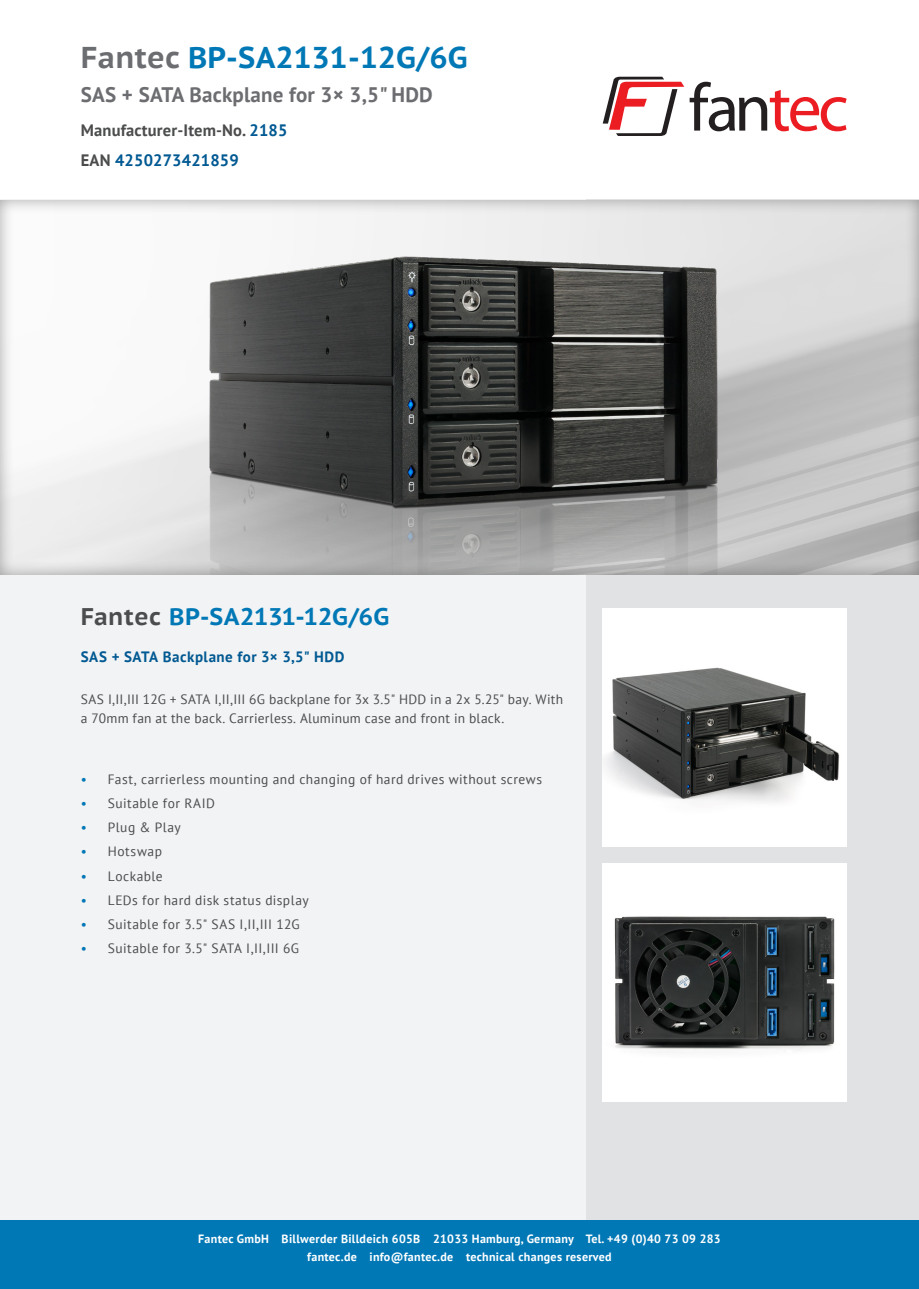
<style>
.page{position:relative;width:919px;height:1289px;background:#fff}
.page>*{position:absolute;margin:0;border:0;box-sizing:border-box;transform-origin:0 0}
.t1{font:700 30px "PT Sans Caption";letter-spacing:.01em;color:#0078b6}
.Überschrift{font:700 24px "PT Sans Caption";letter-spacing:.015em;color:#0078b6}
.t2{font:700 21px "PT Sans";letter-spacing:.01em;color:#6c6d70}
.t3{font:700 16.5px/30px "PT Sans";letter-spacing:.01em;color:#4b4c4d}
.Kurzbeschreibung___Daten{font:700 15px "PT Sans";letter-spacing:.03em;color:#005992}
.Fließtext_DE{font:13.5px/19.5px "PT Sans";letter-spacing:.03em;color:#4b4c4d}
.t4{font:700 12px/18px "PT Sans";letter-spacing:.025em;color:#fff;text-align:center}
.s1{color:#6c6d70}
.s2{color:#005992}
.s3{color:#4b4c4d}
.s4{color:#0078b6}
</style>
<div class="page">
<div style="left:585px;top:200px;width:333px;height:1088px;background:#e1e2e4"></div>
<div style="left:0;top:200px;width:585px;height:1088px;background:#f2f3f4"></div>
<div style="left:0;top:1220px;width:918px;height:68px;background:#0078b6"></div>
<div style="left:0;top:199px;width:918px;height:377px;background:#231f20;opacity:.5"></div>
<svg style="left:602px;top:77px;width:244px;height:59px"></svg>
<img style="left:602px;top:863px;width:244px;height:238px">
<img style="left:602px;top:608px;width:244px;height:238px">
<img style="left:187px;top:217px;width:553px;height:357px">
<h1 class="t1" style="left:81px;top:37px;width:388px"><span class="s1">Fantec</span> BP-SA2131-12G/6G</h1>
<h3 class="t2" style="left:81px;top:81px;width:353px">SAS + SATA Backplane for 3× 3,5" HDD</h3>
<p class="t3" style="left:81px;top:115px;width:208px">Manufacturer-Item-No. <span class="s2">2185<br></span>EAN <span class="s2">4250273421859</span></p>
<p class="Überschrift" style="left:81px;top:600px;width:310px"><span class="s3">Fantec</span> BP-SA2131-12G/6G</p>
<p class="Kurzbeschreibung___Daten" style="left:81px;top:646px;width:265px">SAS + SATA Backplane for 3× 3,5" HDD</p>
<p class="Fließtext_DE" style="left:81px;top:688px;width:484px">SAS I,II,III 12G + SATA I,II,III 6G backplane for 3x 3.5" HDD in a 2x 5.25" bay. With a 70mm fan at the back. Carrierless. Aluminum case and front in black.</p>
<p class="Fließtext_DE" style="left:81px;top:769px;width:462px"><span class="s4">•</span> Fast, carrierless mounting and changing of hard drives without screws</p>
<p class="Fließtext_DE" style="left:81px;top:793px;width:135px"><span class="s4">•</span> Suitable for RAID</p>
<p class="Fließtext_DE" style="left:81px;top:817px;width:101px"><span class="s4">•</span> Plug &amp; Play</p>
<p class="Fließtext_DE" style="left:81px;top:841px;width:83px"><span class="s4">•</span> Hotswap</p>
<p class="Fließtext_DE" style="left:81px;top:865px;width:83px"><span class="s4">•</span> Lockable</p>
<p class="Fließtext_DE" style="left:81px;top:889px;width:229px"><span class="s4">•</span> LEDs for hard disk status display</p>
<p class="Fließtext_DE" style="left:81px;top:913px;width:220px"><span class="s4">•</span> Suitable for 3.5" SAS I,II,III 12G</p>
<p class="Fließtext_DE" style="left:81px;top:937px;width:220px"><span class="s4">•</span> Suitable for 3.5" SATA I,II,III 6G</p>
<p class="t4" style="left:198px;top:1229px;width:524px">Fantec GmbH Billwerder Billdeich 605B 21033 Hamburg, Germany Tel. +49 (0)40 73 09 283 fantec.de info@fantec.de technical changes reserved</p>
</div>
